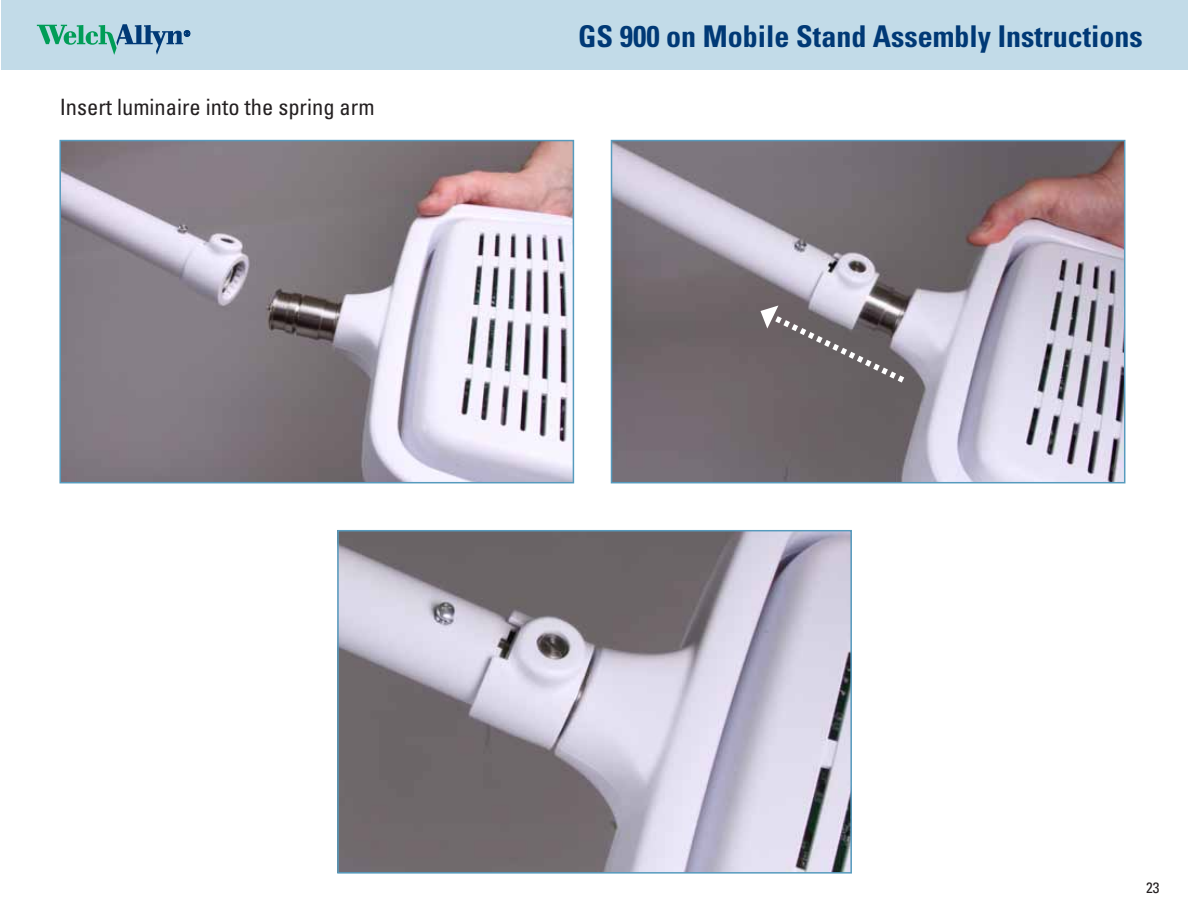
<style>
.page{position:relative;width:1188px;height:918px;background:#fff}
.page>*{position:absolute;margin:0;border:0;box-sizing:border-box;transform-origin:0 0}
.t1{font:700 condensed 30px "Univers LT Std";color:#003976}
.t2{font:condensed 22.5px "Univers LT Std";color:#231f20}
.t3{font:condensed 15px "Univers LT Std";color:#231f20}
</style>
<div class="page">
<div style="left:1px;top:0;width:1187px;height:70px;background:#c2dbe8"></div>
<svg style="left:37px;top:24px;width:153px;height:31px"></svg>
<img style="left:62px;top:143px;width:509px;height:337px">
<div style="left:59px;top:140px;width:515px;height:343px;border:2px solid #569bbe"></div>
<img style="left:614px;top:143px;width:508px;height:337px">
<div style="left:611px;top:140px;width:514px;height:343px;border:2px solid #569bbe"></div>
<img style="left:340px;top:533px;width:509px;height:338px">
<div style="left:337px;top:530px;width:515px;height:344px;border:2px solid #569bbe"></div>
<svg style="left:760px;top:305px;width:151px;height:83px;background:#7a7378"></svg>
<p class="t2" style="left:60px;top:93px;width:316px">Insert luminaire into the spring arm</p>
<p class="t1" style="left:578px;top:18px;width:566px">GS 900 on Mobile Stand Assembly Instructions</p>
<p class="t3" style="left:1146px;top:878px;width:15px">23</p>
</div>
